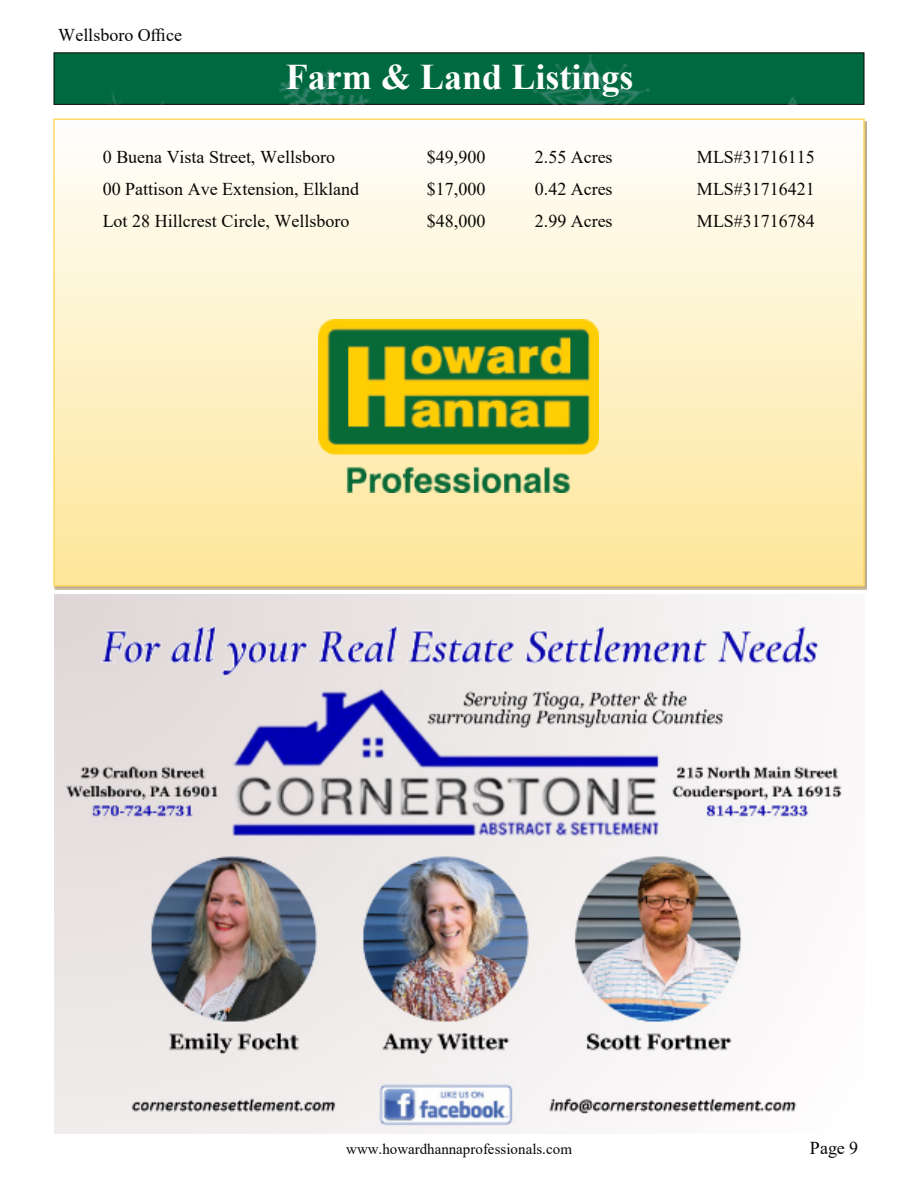
<style>
.page{position:relative;width:918px;height:1188px;background:#fff}
.page>*{position:absolute;margin:0;border:0;box-sizing:border-box;transform-origin:0 0}
.t1{font:700 36px "Times New Roman";color:#fff}
.t2{font:18px "Times New Roman";color:#080704}
.t3{font:15px "Times New Roman";color:#080704}
</style>
<div class="page">
<div style="left:54px;top:119px;width:810px;height:467px;background:linear-gradient(to bottom,#fefefc,#fee698)"></div>
<div style="left:53px;top:119px;width:812px;height:467px;border:2px solid #fed963"></div>
<img style="left:319px;top:320px;width:279px;height:172px">
<img style="left:54px;top:595px;width:788px;height:539px">
<svg style="left:54px;top:53px;width:810px;height:52px;background:#0b462d"></svg>
<img style="left:55px;top:55px;width:809px;height:49px">
<p class="t2" style="left:58px;top:29px;width:125px">Wellsboro Office</p>
<h1 class="t1" style="left:286px;top:65px;width:349px">Farm &amp; Land Listings</h1>
<p class="t2" style="left:103px;top:151px;width:234px">0 Buena Vista Street, Wellsboro</p>
<p class="t2" style="left:427px;top:151px;width:60px">$49,900</p>
<p class="t2" style="left:535px;top:151px;width:79px">2.55 Acres</p>
<p class="t2" style="left:697px;top:151px;width:119px">MLS#31716115</p>
<p class="t2" style="left:103px;top:183px;width:258px">00 Pattison Ave Extension, Elkland</p>
<p class="t2" style="left:427px;top:183px;width:60px">$17,000</p>
<p class="t2" style="left:535px;top:183px;width:79px">0.42 Acres</p>
<p class="t2" style="left:697px;top:183px;width:119px">MLS#31716421</p>
<p class="t2" style="left:103px;top:214px;width:248px">Lot 28 Hillcrest Circle, Wellsboro</p>
<p class="t2" style="left:427px;top:214px;width:60px">$48,000</p>
<p class="t2" style="left:535px;top:214px;width:79px">2.99 Acres</p>
<p class="t2" style="left:697px;top:214px;width:119px">MLS#31716784</p>
<p class="t3" style="left:346px;top:1143px;width:227px">www.howardhannaprofessionals.com</p>
<p class="t2" style="left:810px;top:1141px;width:50px">Page 9</p>
</div>
